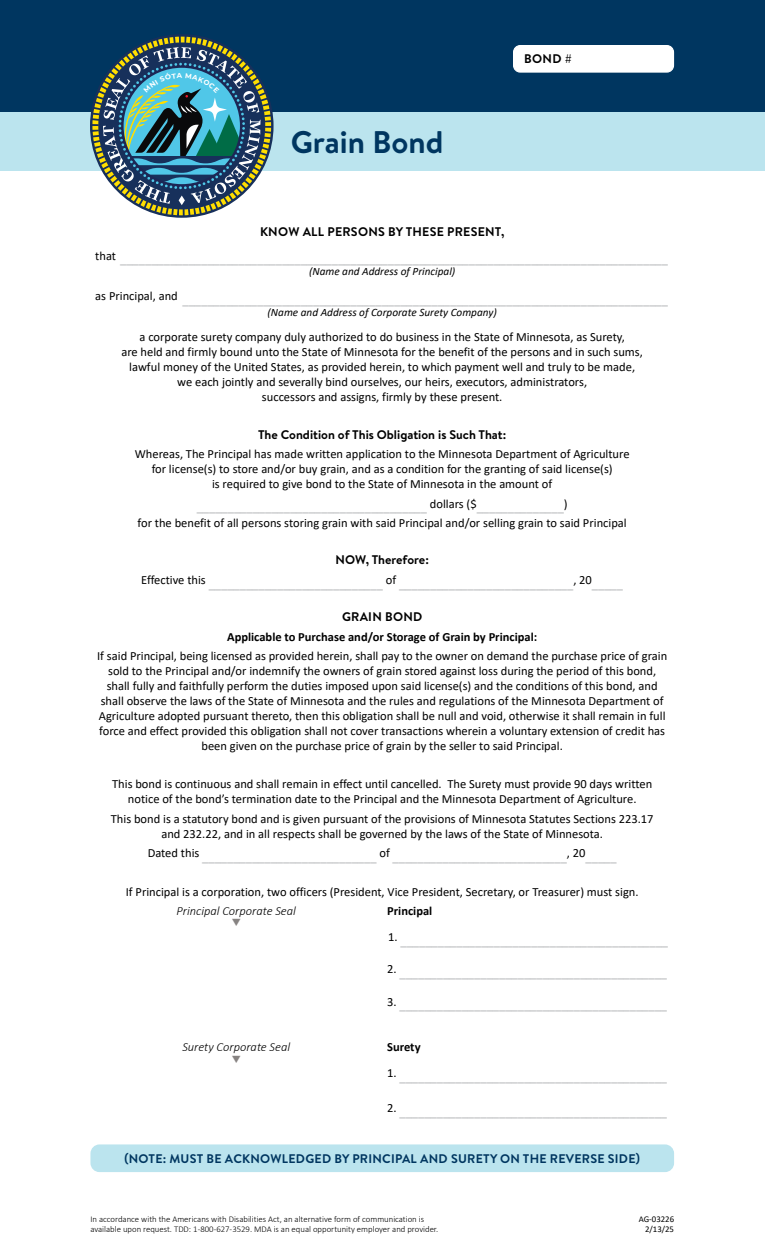
<style>
.page{position:relative;width:765px;height:1260px;background:#fff}
.page>*{position:absolute;margin:0;border:0;box-sizing:border-box;transform-origin:0 0}
.H1{font:700 31.25px "Brandon Text";color:#003660}
.P_Calibri_10pt{font:12.5px/15px "Calibri";color:#000;text-align:center}
.P_Calibri_10pt-2{font:12.5px "Calibri";color:#a7a9ac}
.P_Calibri_10pt-3{font:700 12.5px "Calibri";color:#000}
.P_Title_2{font:700 12.5px "Brandon Text";letter-spacing:.02em;color:#003660}
.P_Title_2-2{font:700 12.5px "Brandon Text";color:#000}
.P_Calibri_10pt-4{font:italic 300 12.5px "Calibri";color:#000}
.P_Title_1{font:700 12.5px "Brandon Text";letter-spacing:.02em;color:#000}
.P_Title_2-3{font:700 12.5px "Brandon Text";letter-spacing:.02em;color:#000}
.P_Calibri_10pt-5{font:italic 11.25px "Calibri";color:#000}
.P_Calibri_10pt-6{font:300 8.75px/10px "Calibri";color:#000}
.P_Calibri_10pt-7{font:8.75px "Calibri";color:#000}
</style>
<div class="page">
<div style="left:90px;top:1144px;width:584px;height:28px;background:#bbe4ee;border-radius:9px"></div>
<div style="left:0;top:0;width:765px;height:112px;background:#003660"></div>
<div style="left:0;top:112px;width:765px;height:59px;background:#bbe4ee"></div>
<div style="left:514px;top:46px;width:159px;height:26px;background:#fff;border-radius:7px"></div>
<div style="left:513px;top:45px;width:161px;height:28px;border:1px solid #fff;border-radius:7px"></div>
<div style="left:91px;top:35px;width:181px;height:182px;border:8px dashed #17305b;border-radius:50%"></div>
<svg style="left:103px;top:47px;width:158px;height:158px;background:#4b7885"></svg>
<h1 class="H1" style="left:291px;top:120px;width:154px">Grain Bond</h1>
<p class="P_Title_2-2" style="left:524px;top:50px;width:49px">BOND #</p>
<p class="P_Title_1" style="left:260px;top:223px;width:246px">KNOW ALL PERSONS BY THESE PRESENT,</p>
<p class="P_Calibri_10pt-2" style="left:95px;top:251px;width:574px"><sup>that</sup> ________________________________________________________________________________________</p>
<p class="P_Calibri_10pt-5" style="left:309px;top:263px;width:148px">(Name and Address of Principal)</p>
<p class="P_Calibri_10pt-2" style="left:95px;top:291px;width:574px"><sup>as</sup> <sup>Principal,</sup> <sup>and</sup> ______________________________________________________________________________</p>
<p class="P_Calibri_10pt-5" style="left:268px;top:304px;width:231px">(Name and Address of Corporate Surety Company)</p>
<p class="P_Calibri_10pt" style="left:140px;top:329px;width:487px">a corporate surety company duly authorized to do business in the State of Minnesota, as Surety,</p>
<p class="P_Calibri_10pt" style="left:121px;top:344px;width:523px">are held and firmly bound unto the State of Minnesota for the benefit of the persons and in such sums,</p>
<p class="P_Calibri_10pt" style="left:129px;top:359px;width:507px">lawful money of the United States, as provided herein, to which payment well and truly to be made,</p>
<p class="P_Calibri_10pt" style="left:177px;top:374px;width:411px">we each jointly and severally bind ourselves, our heirs, executors, administrators,</p>
<p class="P_Calibri_10pt" style="left:262px;top:389px;width:242px">successors and assigns, firmly by these present.</p>
<p class="P_Title_2-2" style="left:258px;top:426px;width:250px">The Condition of This Obligation is Such That:</p>
<p class="P_Calibri_10pt" style="left:135px;top:446px;width:496px">Whereas, The Principal has made written application to the Minnesota Department of Agriculture</p>
<p class="P_Calibri_10pt" style="left:152px;top:461px;width:463px">for license(s) to store and/or buy grain, and as a condition for the granting of said license(s)</p>
<p class="P_Calibri_10pt" style="left:212px;top:476px;width:342px">is required to give bond to the State of Minnesota in the amount of</p>
<p class="P_Calibri_10pt-2" style="left:197px;top:499px;width:372px">_____________________________________ <sup>dollars</sup> <sup>($</sup>______________<sup>)</sup></p>
<p class="P_Calibri_10pt" style="left:138px;top:515px;width:491px">for the benefit of all persons storing grain with said Principal and/or selling grain to said Principal</p>
<p class="P_Title_2-2" style="left:336px;top:551px;width:95px">NOW, Therefore:</p>
<p class="P_Calibri_10pt-2" style="left:141px;top:575px;width:483px"><sup>Effective</sup> <sup>this</sup> ____________________________ <sup>of</sup> ____________________________<sup>,</sup> <sup>20</sup>_____</p>
<p class="P_Title_2-3" style="left:342px;top:608px;width:82px">GRAIN BOND</p>
<p class="P_Calibri_10pt-3" style="left:227px;top:628px;width:312px">Applicable to Purchase and/or Storage of Grain by Principal:</p>
<p class="P_Calibri_10pt" style="left:97px;top:648px;width:572px">If said Principal, being licensed as provided herein, shall pay to the owner on demand the purchase price of grain sold to the Principal and/or indemnify the owners of grain stored against loss during the period of this bond, shall fully and faithfully perform the duties imposed upon said license(s) and the conditions of this bond, and shall observe the laws of the State of Minnesota and the rules and regulations of the Minnesota Department of Agriculture adopted pursuant thereto, then this obligation shall be null and void, otherwise it shall remain in full force and effect provided this obligation shall not cover transactions wherein a voluntary extension of credit has been given on the purchase price of grain by the seller to said Principal.</p>
<p class="P_Calibri_10pt" style="left:112px;top:776px;width:542px">This bond is continuous and shall remain in effect until cancelled. The Surety must provide 90 days written notice of the bond’s termination date to the Principal and the Minnesota Department of Agriculture.</p>
<p class="P_Calibri_10pt" style="left:111px;top:811px;width:544px">This bond is a statutory bond and is given pursuant of the provisions of Minnesota Statutes Sections 223.17</p>
<p class="P_Calibri_10pt" style="left:161px;top:826px;width:443px">and 232.22, and in all respects shall be governed by the laws of the State of Minnesota.</p>
<p class="P_Calibri_10pt-2" style="left:148px;top:848px;width:470px"><sup>Dated</sup> <sup>this</sup> ____________________________ <sup>of</sup> ____________________________<sup>,</sup> <sup>20</sup>_____</p>
<p class="P_Calibri_10pt" style="left:126px;top:884px;width:514px">If Principal is a corporation, two officers (President, Vice President, Secretary, or Treasurer) must sign.</p>
<p class="P_Calibri_10pt-4" style="left:177px;top:903px;width:121px">Principal Corporate Seal</p>
<p class="P_Calibri_10pt-3" style="left:387px;top:902px;width:47px">Principal</p>
<p class="P_Calibri_10pt-2" style="left:388px;top:932px;width:281px"><sup>1.</sup> ___________________________________________</p>
<p class="P_Calibri_10pt-2" style="left:387px;top:964px;width:281px"><sup>2.</sup> ___________________________________________</p>
<p class="P_Calibri_10pt-2" style="left:387px;top:997px;width:281px"><sup>3.</sup> ___________________________________________</p>
<p class="P_Calibri_10pt-4" style="left:182px;top:1039px;width:109px">Surety Corporate Seal</p>
<p class="P_Calibri_10pt-3" style="left:387px;top:1038px;width:35px">Surety</p>
<p class="P_Calibri_10pt-2" style="left:387px;top:1068px;width:281px"><sup>1.</sup> ___________________________________________</p>
<p class="P_Calibri_10pt-2" style="left:387px;top:1103px;width:281px"><sup>2.</sup> ___________________________________________</p>
<p class="P_Title_2" style="left:125px;top:1150px;width:517px">(NOTE: MUST BE ACKNOWLEDGED BY PRINCIPAL AND SURETY ON THE REVERSE SIDE)</p>
<p class="P_Calibri_10pt-6" style="left:90px;top:1214px;width:349px">In accordance with the Americans with Disabilities Act, an alternative form of communication is available upon request. TDD: 1-800-627-3529. MDA is an equal opportunity employer and provider.</p>
<p class="P_Calibri_10pt-7" style="left:639px;top:1213px;width:37px">AG-03226</p>
<p class="P_Calibri_10pt-7" style="left:645px;top:1223px;width:30px">2/13/25</p>
</div>
